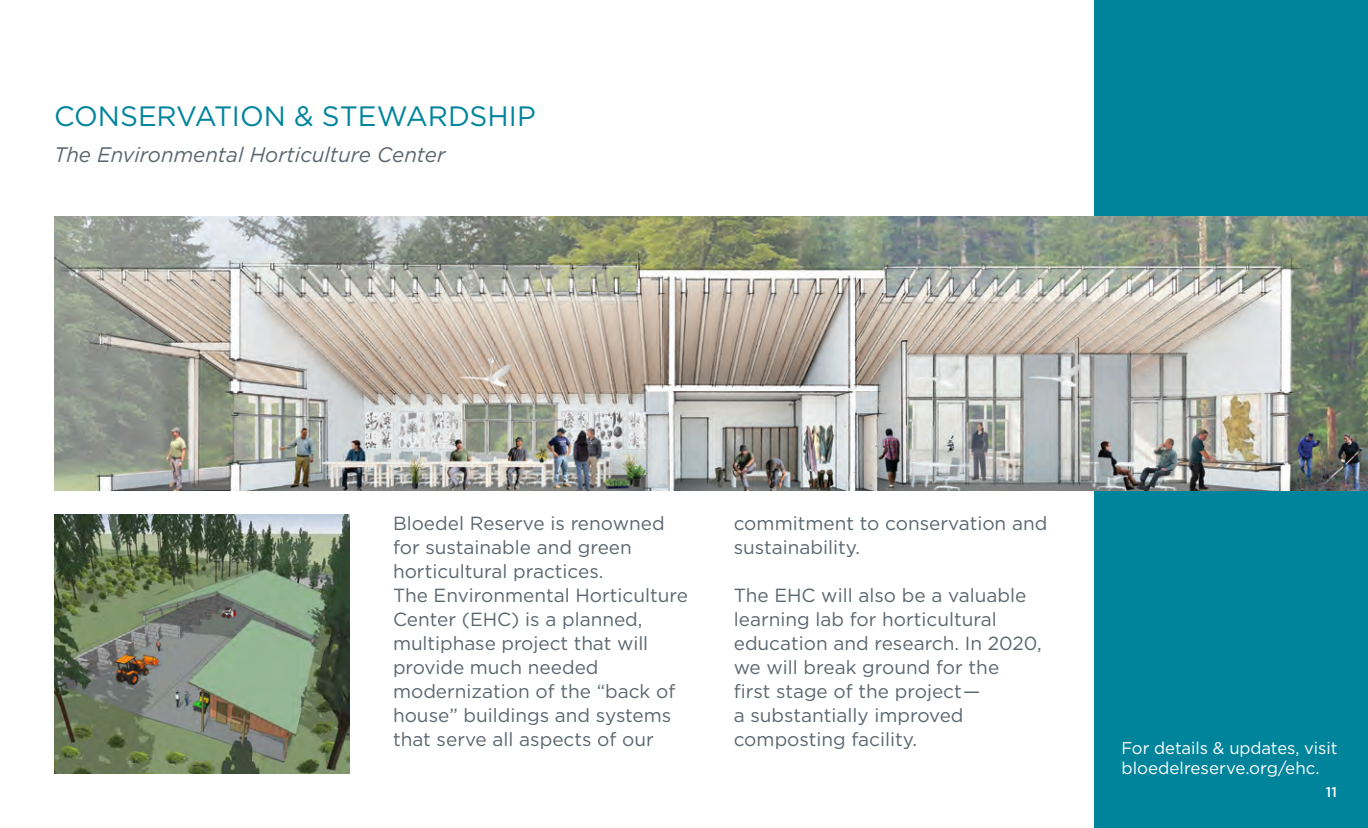
<style>
.page{position:relative;width:1368px;height:828px;background:#fff}
.page>*{position:absolute;margin:0;border:0;box-sizing:border-box;transform-origin:0 0}
.t1{font:28px "Gotham";letter-spacing:-.005em;color:#00849c}
.t2{font:italic 21px "Gotham";color:#5b6670}
.t3{font:19px/24px "Gotham";color:#5b6670}
.t4{font:17px/20.4px "Gotham";letter-spacing:-.005em;color:#fff}
.t5{font:500 14px "Gotham";color:#fff}
</style>
<div class="page">
<img style="left:54px;top:515px;width:296px;height:259px">
<div style="left:1094px;top:0;width:274px;height:828px;background:#00849c"></div>
<img style="left:54px;top:216px;width:1314px;height:274px">
<p class="t1" style="left:54px;top:98px;width:483px">CONSERVATION &amp; STEWARDSHIP</p>
<p class="t2" style="left:54px;top:141px;width:393px">The Environmental Horticulture Center</p>
<p class="t3" style="left:393px;top:511px;width:297px">Bloedel Reserve is renowned for sustainable and green horticultural practices.<br>The Environmental Horticulture<br>Center (EHC) is a planned, multiphase project that will provide much needed modernization of the “back of house” buildings and systems that serve all aspects of our</p>
<p class="t3" style="left:734px;top:511px;width:315px">commitment to conservation and sustainability.</p>
<p class="t3" style="left:734px;top:583px;width:310px">The EHC will also be a valuable learning lab for horticultural education and research. In 2020, we will break ground for the<br>first stage of the project—<br>a substantially improved composting facility.</p>
<p class="t4" style="left:1121px;top:737px;width:218px">For details &amp; updates, visit bloedelreserve.org/ehc.</p>
<p class="t5" style="left:1326px;top:783px;width:13px">11</p>
</div>
